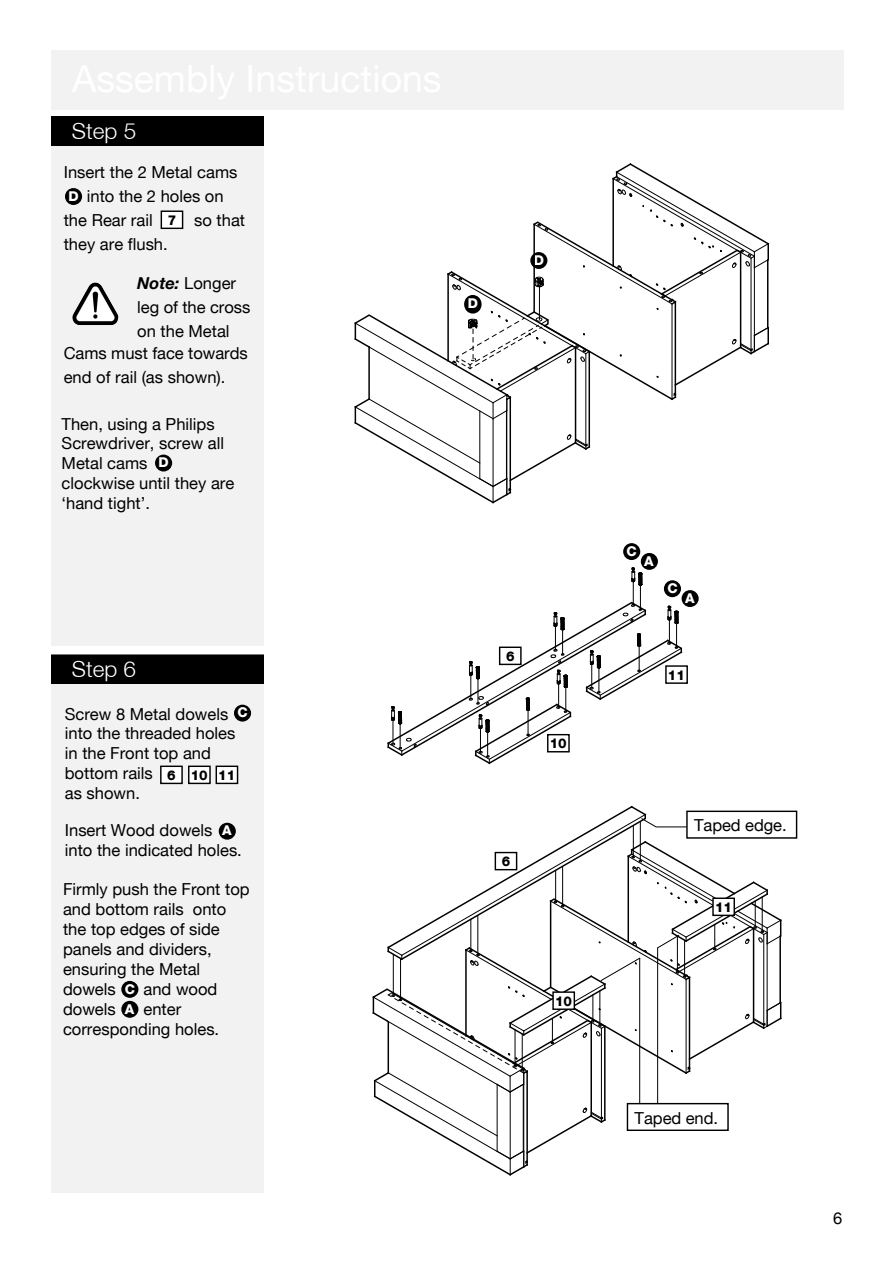
<style>
.page{position:relative;width:893px;height:1263px;background:#fff}
.page>*{position:absolute;margin:0;border:0;box-sizing:border-box;transform-origin:0 0}
.t1{font:300 22.5px "Helvetica Neue LT";color:#fff}
.t2{font:16.5px/19.8px "Helvetica Neue LT";color:#000}
.t3{font:800 13.5px "Helvetica Neue LT85";color:#000}
.t4{font:800 13.5px/20px "Helvetica Neue LT85";color:#fff}
.s1{font-family:"Helvetica Neue LT Pro";font-weight:700;font-style:italic}
</style>
<div class="page">
<div style="left:51px;top:146px;width:213px;height:1047px;background:#f2f2f2"></div>
<div style="left:51px;top:51px;width:792px;height:59px;background:#f2f2f2"></div>
<div style="left:623px;top:543px;width:17px;height:17px;background:#000;border-radius:50%"></div>
<div style="left:640px;top:553px;width:18px;height:17px;background:#000;border-radius:50%"></div>
<div style="left:681px;top:590px;width:17px;height:17px;background:#000;border-radius:50%"></div>
<div style="left:160px;top:766px;width:23px;height:18px;background:#fff;border:1px solid #000"></div>
<div style="left:188px;top:766px;width:23px;height:18px;background:#fff;border:1px solid #000"></div>
<div style="left:665px;top:665px;width:23px;height:19px;background:#fff;border:1px solid #000"></div>
<div style="left:215px;top:766px;width:23px;height:18px;background:#fff;border:1px solid #000"></div>
<div style="left:51px;top:116px;width:213px;height:30px;background:#000"></div>
<div style="left:51px;top:654px;width:213px;height:30px;background:#000"></div>
<div style="left:45px;top:646px;width:225px;height:8px;background:#fff"></div>
<div style="left:686px;top:811px;width:111px;height:28px;border:1px solid #000"></div>
<div style="left:161px;top:211px;width:22px;height:18px;background:#fff;border:1px solid #000"></div>
<img style="left:72px;top:282px;width:47px;height:43px">
<div style="left:65px;top:188px;width:17px;height:17px;background:#000;border-radius:50%"></div>
<div style="left:155px;top:455px;width:17px;height:17px;background:#000;border-radius:50%"></div>
<div style="left:219px;top:823px;width:17px;height:17px;background:#000;border-radius:50%"></div>
<div style="left:234px;top:705px;width:17px;height:17px;background:#000;border-radius:50%"></div>
<div style="left:121px;top:981px;width:17px;height:17px;background:#000;border-radius:50%"></div>
<div style="left:121px;top:1001px;width:17px;height:17px;background:#000;border-radius:50%"></div>
<svg style="left:387px;top:567px;width:296px;height:198px"></svg>
<svg style="left:354px;top:163px;width:416px;height:341px"></svg>
<svg style="left:372px;top:805px;width:410px;height:371px"></svg>
<h1 class="t1" style="left:72px;top:117px;width:66px">Step 5</h1>
<p class="t2" style="left:64px;top:162px;width:175px">Insert the 2 Metal cams</p>
<p class="t2" style="left:87px;top:186px;width:138px">into the 2 holes on</p>
<p class="t2" style="left:64px;top:210px;width:90px">the Rear rail</p>
<p class="t2" style="left:194px;top:210px;width:52px">so that</p>
<p class="t2" style="left:64px;top:234px;width:105px">they are flush.</p>
<p class="t2" style="left:137px;top:273px;width:100px"><span class="s1">Note:</span> Longer</p>
<p class="t2" style="left:137px;top:297px;width:115px">leg of the cross</p>
<p class="t2" style="left:137px;top:321px;width:94px">on the Metal</p>
<p class="t2" style="left:64px;top:343px;width:185px">Cams must face towards</p>
<p class="t2" style="left:64px;top:367px;width:163px">end of rail (as shown).</p>
<p class="t2" style="left:62px;top:414px;width:174px">Then, using a Philips<br>Screwdriver, screw all<br>Metal cams<br>clockwise until they are ‘hand tight’.</p>
<p class="t4" style="left:68px;top:186px;width:12px">D</p>
<p class="t3" style="left:168px;top:212px;width:10px">7</p>
<p class="t4" style="left:158px;top:452px;width:12px">D</p>
<h1 class="t1" style="left:72px;top:655px;width:66px">Step 6</h1>
<p class="t2" style="left:65px;top:704px;width:172px">Screw 8 Metal dowels into the threaded holes in the Front top and bottom rails<br>as shown.</p>
<p class="t4" style="left:237px;top:703px;width:12px">C</p>
<p class="t3" style="left:167px;top:767px;width:10px">6</p>
<p class="t3" style="left:191px;top:767px;width:19px">10</p>
<p class="t3" style="left:218px;top:767px;width:19px">11</p>
<p class="t2" style="left:65px;top:820px;width:178px">Insert Wood dowels into the indicated holes.</p>
<p class="t4" style="left:222px;top:821px;width:11px">A</p>
<p class="t2" style="left:63px;top:879px;width:188px">Firmly push the Front top and bottom rails onto the top edges of side panels and dividers, ensuring the Metal dowels</p>
<p class="t2" style="left:143px;top:979px;width:75px">and wood</p>
<p class="t4" style="left:125px;top:979px;width:12px">C<br>A</p>
<p class="t2" style="left:63px;top:999px;width:54px">dowels</p>
<p class="t2" style="left:63px;top:999px;width:158px;text-indent:80px">enter corresponding holes.</p>
<p class="t4" style="left:467px;top:294px;width:12px">DD</p>
<p class="t4" style="left:533px;top:250px;width:12px">D</p>
<p class="t3" style="left:506px;top:648px;width:10px">6</p>
<p class="t3" style="left:549px;top:735px;width:19px">10</p>
<p class="t3" style="left:502px;top:853px;width:10px">6</p>
<p class="t3" style="left:555px;top:993px;width:19px">10</p>
<p class="t4" style="left:626px;top:541px;width:12px">C</p>
<p class="t4" style="left:644px;top:551px;width:11px">A</p>
<p class="t4" style="left:667px;top:578px;width:12px">C</p>
<p class="t4" style="left:685px;top:588px;width:11px">A</p>
<p class="t3" style="left:668px;top:667px;width:19px">11</p>
<p class="t2" style="left:694px;top:815px;width:94px">Taped edge.</p>
<p class="t3" style="left:715px;top:899px;width:19px">11</p>
<p class="t2" style="left:634px;top:1108px;width:85px">Taped end.</p>
<p class="t2" style="left:833px;top:1208px;width:11px">6</p>
</div>
